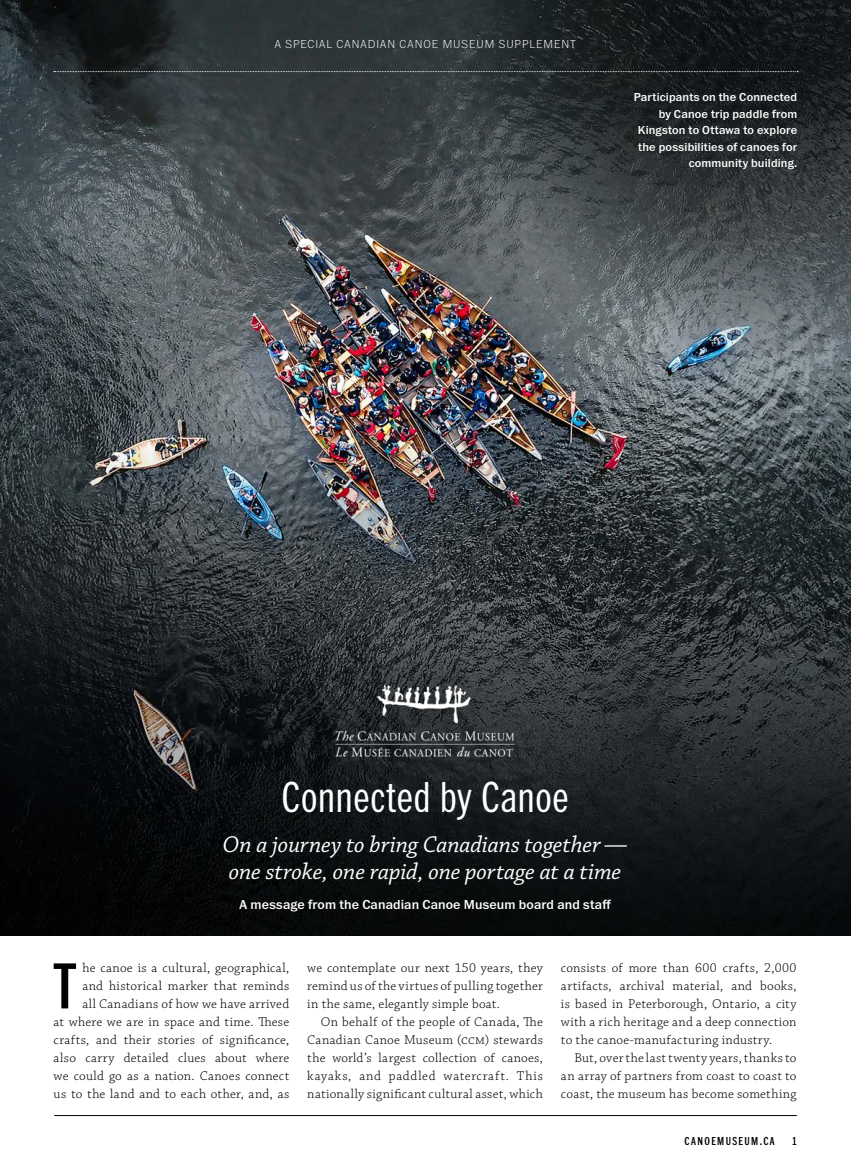
<style>
.page{position:relative;width:851px;height:1175px;background:#fff}
.page>*{position:absolute;margin:0;border:0;box-sizing:border-box;transform-origin:0 0}
.t1{font:500 67.5px "Franklin Cond ITC Pro";color:#000}
.t2{font:300 45px "Franklin Cond ITC Pro";letter-spacing:.02em;color:#fff}
.t3{font:italic 24px/27px "Chaparral Pro";letter-spacing:-.005em;color:#fff}
.t4{font:300 13.5px/18px "Chaparral Pro";letter-spacing:.03em;color:#000;text-align:justify}
.t5{font:500 13.5px "Franklin ITC Pro";letter-spacing:.01em;color:#fff}
.t6{font:500 12px/16.5px "Franklin ITC Pro";letter-spacing:.01em;color:#fff;text-align:right}
.t7{font:100 12px "Franklin ITC Pro";letter-spacing:.085em;color:#fff}
.t8{font:500 12px "Franklin Cond ITC Pro";letter-spacing:.115em;color:#000}
</style>
<div class="page">
<hr style="left:54px;top:1115px;width:742px;height:1px;background:#000">
<img style="left:0;top:0;width:850px;height:936px">
<div style="left:309px;top:658px;width:231px;height:127px;background:#000;opacity:.75"></div>
<img style="left:335px;top:684px;width:180px;height:72px">
<svg style="left:457px;top:0;width:393px;height:360px"></svg>
<svg style="left:54px;top:71px;width:744px;height:1px"></svg>
<p class="t7" style="left:275px;top:37px;width:302px">A SPECIAL CANADIAN CANOE MUSEUM SUPPLEMENT</p>
<p class="t6" style="left:633px;top:89px;width:165px">Participants on the Connected by Canoe trip paddle from<br>Kingston to Ottawa to explore the possibilities of canoes for community building.</p>
<h2 class="t2" style="left:281px;top:773px;width:288px">Connected by Canoe</h2>
<h3 class="t3" style="left:222px;top:832px;width:407px">On a journey to bring Canadians together— one stroke, one rapid, one portage at a time</h3>
<p class="t5" style="left:239px;top:897px;width:373px">A message from the Canadian Canoe Museum board and staff</p>
<p class="t4" style="left:54px;top:959px;width:237px;text-align:right">he canoe is a cultural, geographical,<br>and historical marker that reminds<br>all Canadians of how we have arrived<br>at where we are in space and time. These crafts, and their stories of significance, also carry detailed clues about where we could go as a nation. Canoes connect us to the land and to each other, and, as</p>
<p class="t4" style="left:307px;top:959px;width:237px">we contemplate our next 150 years, they remind us of the virtues of pulling together in the same, elegantly simple boat.</p>
<h1 class="t1" style="left:53px;top:950px;width:24px">T</h1>
<p class="t4" style="left:307px;top:1013px;width:237px;text-indent:14px">On behalf of the people of Canada, The Canadian Canoe Museum (ccm) stewards the world’s largest collection of canoes, kayaks, and paddled watercraft. This nationally significant cultural asset, which</p>
<p class="t4" style="left:561px;top:959px;width:237px">consists of more than 600 crafts, 2,000 artifacts, archival material, and books, is based in Peterborough, Ontario, a city with a rich heritage and a deep connection to the canoe-manufacturing industry.</p>
<p class="t4" style="left:561px;top:1049px;width:237px;text-indent:14px">But, over the last twenty years, thanks to an array of partners from coast to coast to coast, the museum has become something</p>
<p class="t8" style="left:684px;top:1134px;width:92px">CANOEMUSEUM.CA</p>
<p class="t8" style="left:792px;top:1134px;width:6px">1</p>
</div>
